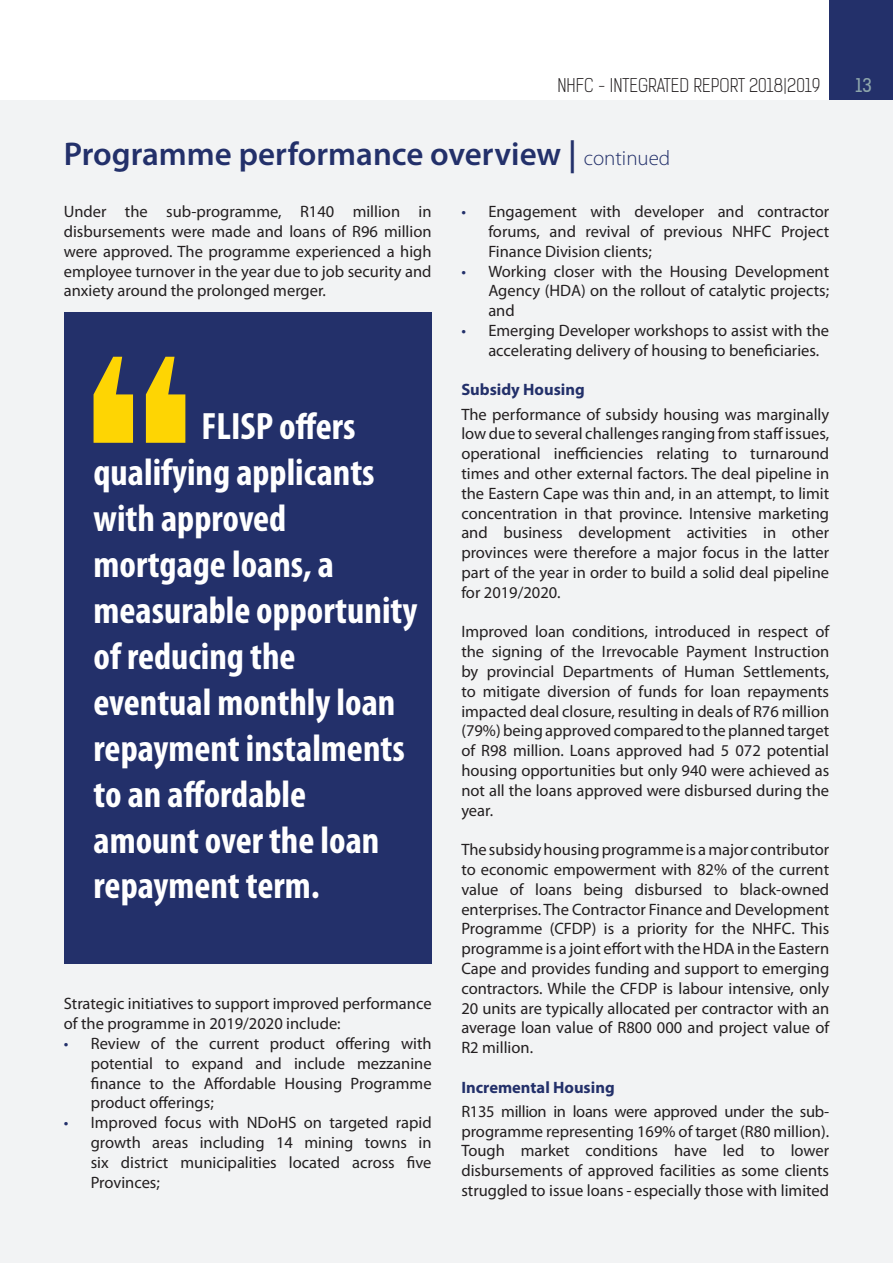
<style>
.page{position:relative;width:893px;height:1263px;background:#fff}
.page>*{position:absolute;margin:0;border:0;box-sizing:border-box;transform-origin:0 0}
.t1{font:700 condensed 38.25px/45.9px "Myriad Pro";color:#fff}
.t2{font:600 33px "Myriad Pro";color:#23306a}
.t3{font:300 18px "Kelson Sans";color:#231f20}
.t4{font:18px "Kelson Sans";color:#8da5ab}
.t5{font:16.5px/19.8px "Myriad Pro";color:#231f20;text-align:justify}
.t6{font:700 16.5px "Myriad Pro";color:#23306a}
.s1{font-weight:300;font-size:21px}
.s2{color:#23306a}
</style>
<div class="page">
<div style="left:829px;top:0;width:64px;height:106px;background:#23306a"></div>
<div style="left:0;top:100px;width:893px;height:1163px;background:#f2f3f4"></div>
<div style="left:64px;top:312px;width:368px;height:651px;background:#23306a"></div>
<svg style="left:94px;top:357px;width:91px;height:86px"></svg>
<p class="t3" style="left:557px;top:74px;width:265px">NHFC - INTEGRATED REPORT 2018|2019</p>
<p class="t4" style="left:856px;top:74px;width:18px">13</p>
<h2 class="t2" style="left:64px;top:133px;width:608px">Programme performance overview | <span class="s1">continued</span></h2>
<p class="t5" style="left:64px;top:202px;width:369px">Under the sub-programme, R140 million in disbursements were made and loans of R96 million were approved. The programme experienced a high employee turnover in the year due to job security and anxiety around the prolonged merger.</p>
<p class="t5" style="left:488px;top:202px;width:342px;text-indent:-27px"><span class="s2">•</span> Engagement with developer and contractor forums, and revival of previous NHFC Project Finance Division clients;</p>
<p class="t5" style="left:488px;top:261px;width:342px;text-indent:-27px"><span class="s2">•</span> Working closer with the Housing Development Agency (HDA) on the rollout of catalytic projects; and</p>
<p class="t5" style="left:488px;top:320px;width:342px;text-indent:-27px"><span class="s2">•</span> Emerging Developer workshops to assist with the accelerating delivery of housing to beneficiaries.</p>
<p class="t6" style="left:461px;top:379px;width:125px">Subsidy Housing</p>
<p class="t5" style="left:461px;top:404px;width:369px">The performance of subsidy housing was marginally low due to several challenges ranging from staff issues, operational inefficiencies relating to turnaround times and other external factors. The deal pipeline in the Eastern Cape was thin and, in an attempt, to limit concentration in that province. Intensive marketing and business development activities in other provinces were therefore a major focus in the latter part of the year in order to build a solid deal pipeline for 2019/2020.</p>
<p class="t5" style="left:461px;top:622px;width:369px">Improved loan conditions, introduced in respect of the signing of the Irrevocable Payment Instruction by provincial Departments of Human Settlements, to mitigate diversion of funds for loan repayments impacted deal closure, resulting in deals of R76 million (79%) being approved compared to the planned target of R98 million. Loans approved had 5 072 potential housing opportunities but only 940 were achieved as not all the loans approved were disbursed during the year.</p>
<p class="t5" style="left:461px;top:839px;width:369px">The subsidy housing programme is a major contributor to economic empowerment with 82% of the current value of loans being disbursed to black-owned enterprises. The Contractor Finance and Development Programme (CFDP) is a priority for the NHFC. This programme is a joint effort with the HDA in the Eastern Cape and provides funding and support to emerging contractors. While the CFDP is labour intensive, only 20 units are typically allocated per contractor with an average loan value of R800 000 and project value of R2 million.</p>
<p class="t6" style="left:461px;top:1076px;width:155px">Incremental Housing</p>
<p class="t5" style="left:461px;top:1101px;width:369px">R135 million in loans were approved under the sub&shy;programme representing 169% of target (R80 million).<br>Tough market conditions have led to lower disbursements of approved facilities as some clients struggled to issue loans - especially those with limited</p>
<h1 class="t1" style="left:94px;top:403px;width:325px;text-indent:108px">FLISP offers qualifying applicants with approved mortgage loans, a measurable opportunity of reducing the eventual monthly loan repayment instalments to an affordable amount over the loan repayment term.</h1>
<p class="t5" style="left:64px;top:994px;width:369px">Strategic initiatives to support improved performance of the programme in 2019/2020 include:</p>
<p class="t5" style="left:91px;top:1033px;width:342px;text-indent:-27px"><span class="s2">•</span> Review of the current product offering with potential to expand and include mezzanine finance to the Affordable Housing Programme product offerings;</p>
<p class="t5" style="left:91px;top:1112px;width:342px;text-indent:-27px"><span class="s2">•</span> Improved focus with NDoHS on targeted rapid growth areas including 14 mining towns in six district municipalities located across five Provinces;</p>
</div>
